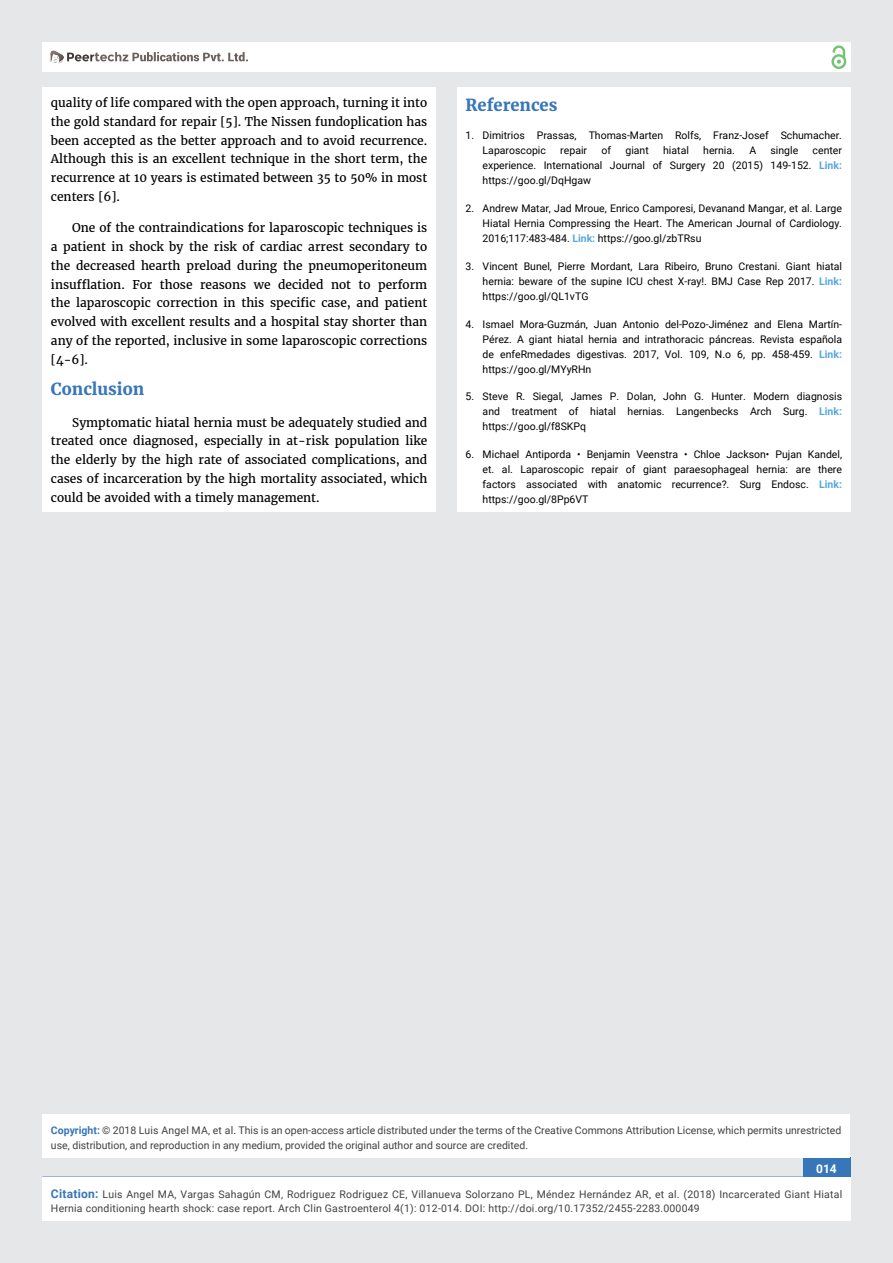
<style>
.page{position:relative;width:893px;height:1263px;background:#e6e7e8}
.page>*{position:absolute;margin:0;border:0;box-sizing:border-box;transform-origin:0 0}
.t1{font:700 16.5px "Merriweather";color:#3676b9}
.t2{font:12px/18.8px "Merriweather";color:#000;text-align:justify}
.t3{font:700 12px "Roboto";color:#fff}
.t4{font:10.5px/15px "Roboto";color:#000;text-align:justify}
.t5{font:10.5px/13.5px "Roboto";letter-spacing:.02em;color:#414042}
.t6{font:10.5px/15px "Roboto";color:#414042}
.s1{font-weight:700;color:#56a8dd}
.s2{font-weight:700;color:#3676b9}
.s3{color:#0e0e0e}
.s4{font-weight:700;font-size:12px;color:#3676b9}
</style>
<div class="page">
<div style="left:42px;top:43px;width:808px;height:29px;background:#fff"></div>
<div style="left:831px;top:54px;width:15px;height:15px;border:2px solid #74c273;border-radius:50%"></div>
<svg style="left:831px;top:45px;width:15px;height:19px"></svg>
<div style="left:803px;top:1157px;width:47px;height:43px;background:#3676b9"></div>
<svg style="left:49px;top:50px;width:199px;height:14px"></svg>
<div style="left:42px;top:1177px;width:809px;height:43px;background:#fff"></div>
<div style="left:42px;top:1115px;width:808px;height:43px;background:#fff"></div>
<div style="left:42px;top:87px;width:394px;height:425px;background:#fff"></div>
<div style="left:457px;top:87px;width:393px;height:425px;background:#fff"></div>
<p class="t2" style="left:51px;top:93px;width:378px">quality of life compared with the open approach, turning it into the gold standard for repair [5]. The Nissen fundoplication has been accepted as the better approach and to avoid recurrence.<br>Although this is an excellent technique in the short term, the recurrence at 10 years is estimated between 35 to 50% in most centers [6].</p>
<p class="t2" style="left:51px;top:219px;width:378px;text-indent:21px">One of the contraindications for laparoscopic techniques is a patient in shock by the risk of cardiac arrest secondary to the decreased hearth preload during the pneumoperitoneum insufflation. For those reasons we decided not to perform the laparoscopic correction in this specific case, and patient evolved with excellent results and a hospital stay shorter than any of the reported, inclusive in some laparoscopic corrections [4-6].</p>
<h1 class="t1" style="left:51px;top:379px;width:95px">Conclusion</h1>
<p class="t2" style="left:51px;top:413px;width:378px;text-indent:21px">Symptomatic hiatal hernia must be adequately studied and treated once diagnosed, especially in at-risk population like the elderly by the high rate of associated complications, and cases of incarceration by the high mortality associated, which could be avoided with a timely management.</p>
<h1 class="t1" style="left:466px;top:95px;width:93px">References</h1>
<p class="t4" style="left:483px;top:128px;width:361px;text-indent:-17px">1. Dimitrios Prassas, Thomas-Marten Rolfs, Franz-Josef Schumacher.<br>Laparoscopic</p>
<p class="t4" style="left:560px;top:143px;width:28px">repair</p>
<p class="t4" style="left:601px;top:143px;width:11px">of</p>
<p class="t4" style="left:625px;top:143px;width:25px">giant</p>
<p class="t4" style="left:663px;top:143px;width:27px">hiatal</p>
<p class="t4" style="left:703px;top:143px;width:33px">hernia.</p>
<p class="t4" style="left:749px;top:143px;width:8px">A</p>
<p class="t4" style="left:770px;top:143px;width:29px">single</p>
<p class="t4" style="left:483px;top:143px;width:361px;text-indent:330px">center experience. International Journal of Surgery 20 (2015) 149-152. <span class="s1">Link: </span>https://goo.gl/DqHgaw</p>
<p class="t4" style="left:483px;top:201px;width:361px;text-indent:-17px">2. Andrew Matar, Jad Mroue, Enrico Camporesi, Devanand Mangar, et al. Large Hiatal Hernia Compressing the Heart. The American Journal of Cardiology.<br>2016;117:483-484. <span class="s1">Link:</span> https://goo.gl/zbTRsu</p>
<p class="t4" style="left:483px;top:259px;width:361px;text-indent:-17px">3. Vincent Bunel, Pierre Mordant, Lara Ribeiro, Bruno Crestani. Giant hiatal hernia: beware of the supine ICU chest X-ray!. BMJ Case Rep 2017. <span class="s1">Link: </span>https://goo.gl/QL1vTG</p>
<p class="t4" style="left:483px;top:316px;width:361px;text-indent:-17px">4. Ismael Mora-Guzmán, Juan Antonio del-Pozo-Jiménez and Elena Martín-Pérez. A giant hiatal hernia and intrathoracic páncreas. Revista española de enfeRmedades digestivas. 2017, Vol. 109, N.o 6, pp. 458-459. <span class="s1">Link: </span>https://goo.gl/MYyRHn</p>
<p class="t4" style="left:483px;top:389px;width:361px;text-indent:-17px">5. Steve R. Siegal, James P. Dolan, John G. Hunter. Modern diagnosis and treatment of hiatal hernias. Langenbecks Arch Surg. <span class="s1">Link: </span>https://goo.gl/f8SKPq</p>
<p class="t4" style="left:483px;top:447px;width:361px;text-indent:-17px">6. Michael Antiporda • Benjamin Veenstra • Chloe Jackson• Pujan Kandel, et. al. Laparoscopic repair of giant paraesophageal hernia: are there factors associated with anatomic recurrence?. Surg Endosc. <span class="s1">Link: </span>https://goo.gl/8Pp6VT</p>
<p class="t6" style="left:51px;top:1123px;width:792px"><span class="s2">Copyright:</span> © 2018 Luis Angel MA, et al<span class="s3">.</span> This is an open-access article distributed under the terms of the Creative Commons Attribution License, which permits unrestricted use, distribution, and reproduction in any medium, provided the original author and source are credited.</p>
<p class="t3" style="left:816px;top:1162px;width:22px">014</p>
<p class="t5" style="left:51px;top:1188px;width:793px"><span class="s4">Citation:</span> Luis Angel MA, Vargas Sahagún CM, Rodriguez Rodriguez CE, Villanueva Solorzano PL, Méndez Hernández AR, et al. (2018) Incarcerated Giant Hiatal<br>Hernia conditioning hearth shock: case report. Arch Clin Gastroenterol 4(1): 012-014. DOI: http://doi.org/10.17352/2455-2283.000049</p>
</div>
